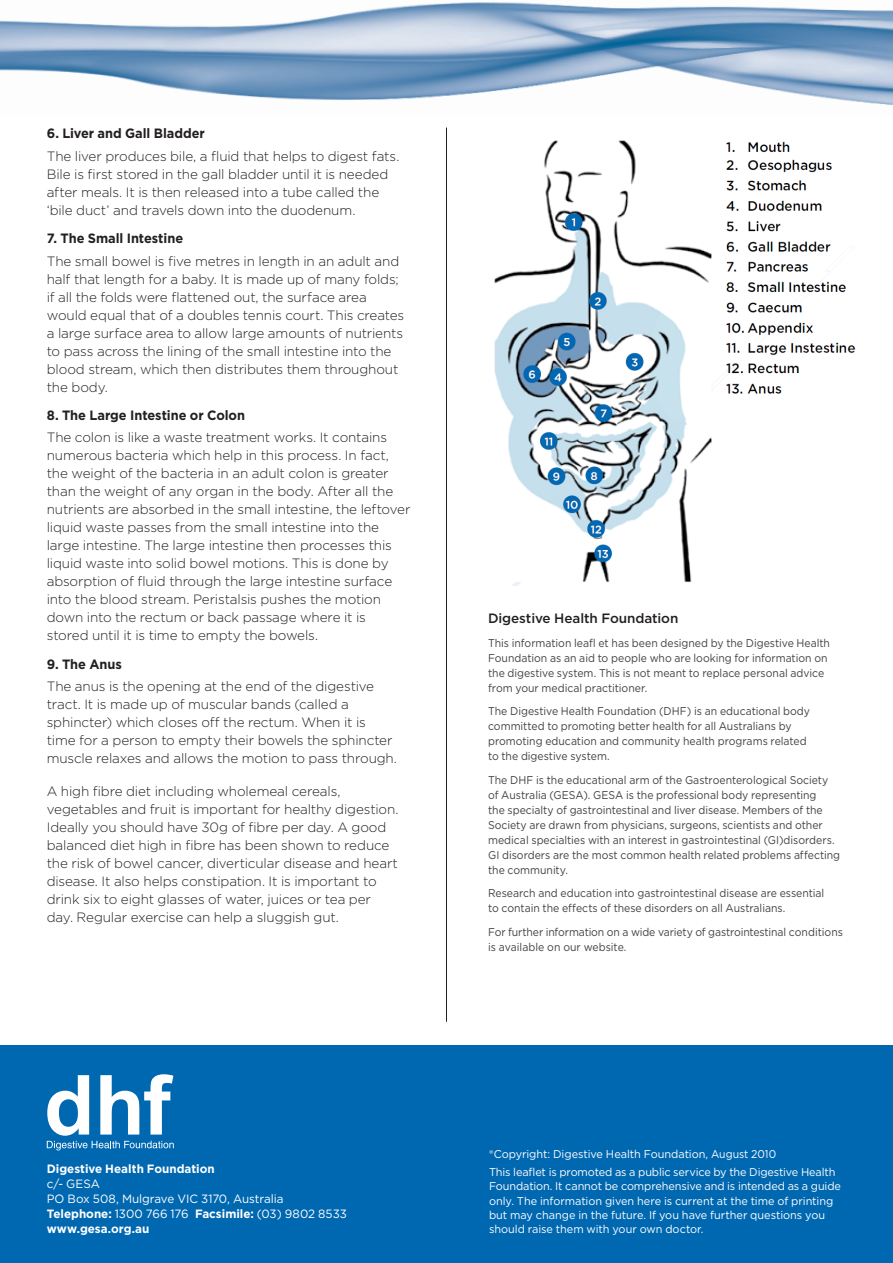
<style>
.page{position:relative;width:893px;height:1263px;background:#fff}
.page>*{position:absolute;margin:0;border:0;box-sizing:border-box;transform-origin:0 0}
.t1{font:300 13.5px/18px "Gotham";letter-spacing:-.01em;color:#231f20}
.t2{font:700 13.5px "Gotham";letter-spacing:-.005em;color:#231f20;scale:.95 1}
.t3{font:500 13.5px "Gotham";letter-spacing:-.01em;color:#231f20}
.t4{font:12px/15px "Gotham";letter-spacing:-.005em;color:#fff}
.t5{font:700 12px "Gotham";color:#fff}
.t6{font:11.25px/15px "Gotham";color:#414142;scale:.93 1}
.t7{font:11.25px/14.2px "Gotham";letter-spacing:-.01em;color:#fff}
.s1{font-weight:700}
</style>
<div class="page">
<img style="left:0;top:2px;width:893px;height:103px">
<div style="left:0;top:1046px;width:893px;height:217px;background:#0068b1"></div>
<hr style="left:446px;top:128px;width:1px;height:894px;background:#231f20">
<svg style="left:47px;top:1074px;width:127px;height:76px"></svg>
<img style="left:494px;top:140px;width:362px;height:446px">
<p class="t2" style="left:47px;top:125px;width:168px">6. Liver and Gall Bladder</p>
<p class="t1" style="left:47px;top:147px;width:354px">The liver produces bile, a fluid that helps to digest fats.<br>Bile is first stored in the gall bladder until it is needed after meals. It is then released into a tube called the ‘bile duct’ and travels down into the duodenum.</p>
<p class="t2" style="left:47px;top:230px;width:145px">7. The Small Intestine</p>
<p class="t1" style="left:47px;top:252px;width:359px">The small bowel is five metres in length in an adult and half that length for a baby. It is made up of many folds; if all the folds were flattened out, the surface area would equal that of a doubles tennis court. This creates a large surface area to allow large amounts of nutrients to pass across the lining of the small intestine into the blood stream, which then distributes them throughout the body.</p>
<p class="t2" style="left:47px;top:407px;width:210px">8. The Large Intestine or Colon</p>
<p class="t1" style="left:47px;top:429px;width:365px">The colon is like a waste treatment works. It contains numerous bacteria which help in this process. In fact, the weight of the bacteria in an adult colon is greater than the weight of any organ in the body. After all the nutrients are absorbed in the small intestine, the leftover liquid waste passes from the small intestine into the large intestine. The large intestine then processes this liquid waste into solid bowel motions. This is done by absorption of fluid through the large intestine surface into the blood stream. Peristalsis pushes the motion down into the rectum or back passage where it is stored until it is time to empty the bowels.</p>
<p class="t2" style="left:47px;top:656px;width:81px">9. The Anus</p>
<p class="t1" style="left:47px;top:677px;width:352px">The anus is the opening at the end of the digestive tract. It is made up of muscular bands (called a sphincter) which closes off the rectum. When it is time for a person to empty their bowels the sphincter muscle relaxes and allows the motion to pass through.</p>
<p class="t1" style="left:47px;top:782px;width:353px">A high fibre diet including wholemeal cereals, vegetables and fruit is important for healthy digestion.<br>Ideally you should have 30g of fibre per day. A good balanced diet high in fibre has been shown to reduce the risk of bowel cancer, diverticular disease and heart disease. It also helps constipation. It is important to drink six to eight glasses of water, juices or tea per day. Regular exercise can help a sluggish gut.</p>
<p class="t3" style="left:488px;top:610px;width:192px">Digestive Health Foundation</p>
<p class="t6" style="left:488px;top:635px;width:369px">This information leafl et has been designed by the Digestive Health Foundation as an aid to people who are looking for information on the digestive system. This is not meant to replace personal advice from your medical practitioner.</p>
<p class="t6" style="left:488px;top:704px;width:348px">The Digestive Health Foundation (DHF) is an educational body committed to promoting better health for all Australians by promoting education and community health programs related to the digestive system.</p>
<p class="t6" style="left:488px;top:772px;width:380px">The DHF is the educational arm of the Gastroenterological Society of Australia (GESA). GESA is the professional body representing<br>the specialty of gastrointestinal and liver disease. Members of the Society are drawn from physicians, surgeons, scientists and other medical specialties with an interest in gastrointestinal (GI)disorders.<br>GI disorders are the most common health related problems affecting the community.</p>
<p class="t6" style="left:488px;top:886px;width:363px">Research and education into gastrointestinal disease are essential to contain the effects of these disorders on all Australians.</p>
<p class="t6" style="left:488px;top:924px;width:383px">For further information on a wide variety of gastrointestinal conditions is available on our website.</p>
<p class="t5" style="left:47px;top:1162px;width:169px">Digestive Health Foundation</p>
<p class="t4" style="left:47px;top:1176px;width:302px">c/- GESA<br>PO Box 508, Mulgrave VIC 3170, Australia<br><span class="s1">Telephone:</span> 1300 766 176 <span class="s1">Facsimile:</span> (03) 9802 8533 <span class="s1">www.gesa.org.au</span></p>
<p class="t7" style="left:489px;top:1144px;width:348px;line-height:18.5px">®Copyright: Digestive Health Foundation, August 2010<br>This leaflet is promoted as a public service by the Digestive Health</p>
<p class="t7" style="left:489px;top:1179px;width:353px">Foundation. It cannot be comprehensive and is intended as a guide only. The information given here is current at the time of printing but may change in the future. If you have further questions you should raise them with your own doctor.</p>
</div>
